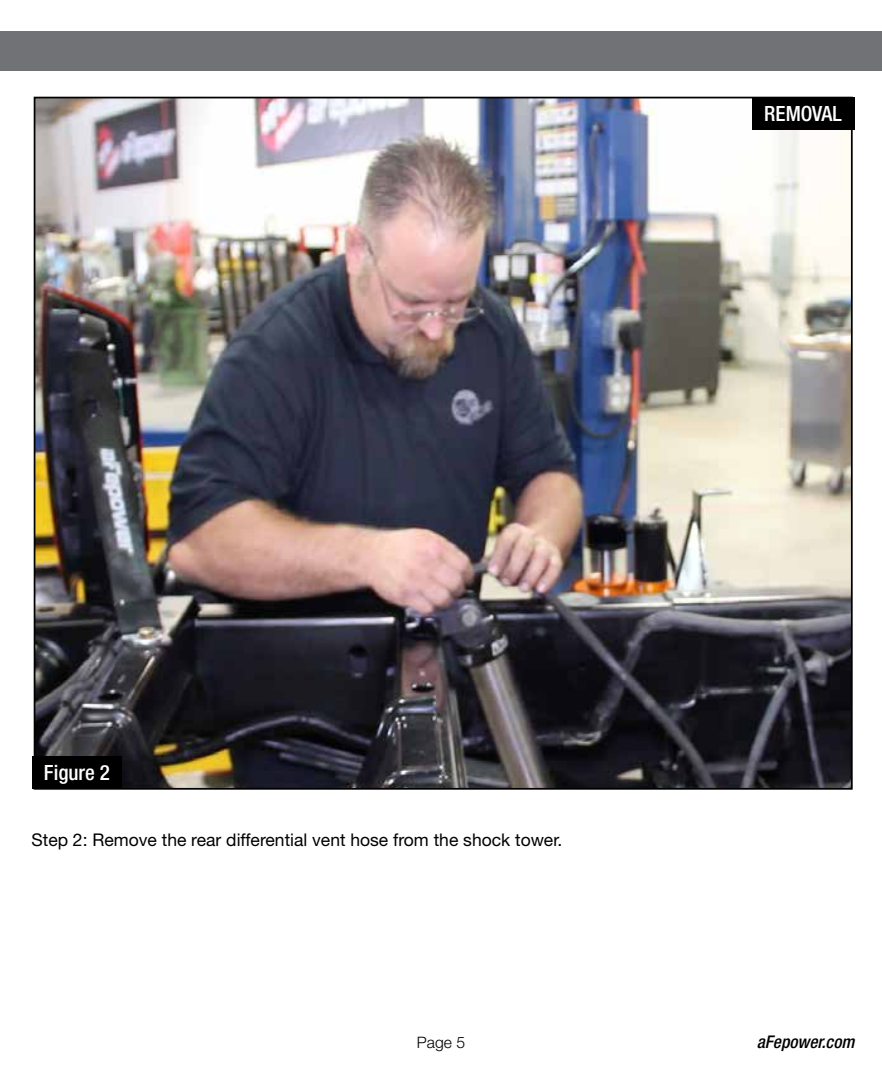
<style>
.page{position:relative;width:882px;height:1071px;background:#fff}
.page>*{position:absolute;margin:0;border:0;box-sizing:border-box;transform-origin:0 0}
.t1{font:500 condensed 21px "Helvetica Neue";color:#fff}
.t2{font:17.5px "Helvetica Neue";color:#000}
.t3{font:italic 500 condensed 17.5px "Helvetica Neue";color:#000}
.t4{font:300 15.75px "Helvetica Neue";color:#000}
</style>
<div class="page">
<div style="left:0;top:31px;width:882px;height:40px;background:#717275"></div>
<img style="left:37px;top:100px;width:813px;height:687px">
<div style="left:752px;top:97px;width:102px;height:33px;background:#000"></div>
<div style="left:32px;top:756px;width:90px;height:33px;background:#000"></div>
<p class="t1" style="left:764px;top:101px;width:79px">REMOVAL</p>
<p class="t1" style="left:44px;top:760px;width:67px">Figure 2</p>
<p class="t2" style="left:32px;top:829px;width:532px">Step 2: Remove the rear differential vent hose from the shock tower.</p>
<p class="t4" style="left:417px;top:1033px;width:50px">Page 5</p>
<p class="t3" style="left:757px;top:1031px;width:99px">aFepower.com</p>
</div>
